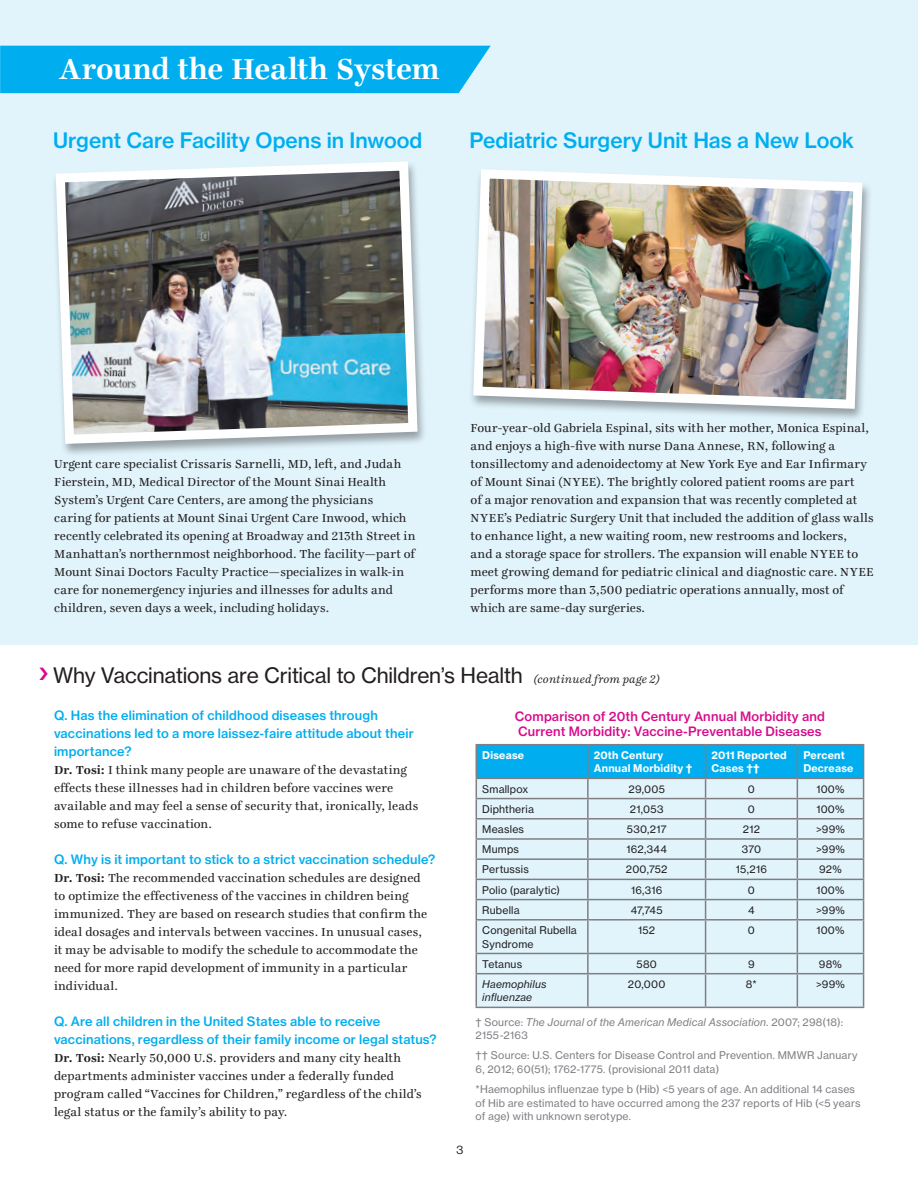
<style>
.page{position:relative;width:918px;height:1188px;background:#fff}
.page>*{position:absolute;margin:0;border:0;box-sizing:border-box;transform-origin:0 0}
.t1{font:700 31.5px "Ingeborg";letter-spacing:-.005em;color:#fff}
.t2{font:21px "N Haas Grotesk TX Std 55 Rg";letter-spacing:-.01em;color:#231f20}
.t3{font:21px "N Haas Grotesk TX Std 65 Md";color:#00aeef}
.t4{font:12.75px/18px "Ingeborg";letter-spacing:.01em;color:#231f20}
.t5{font:12.75px/18px "N Haas Grotesk TX Std 65 Md";letter-spacing:.015em;color:#00aeef}
.t6{font:12.75px/15px "N Haas Grotesk TX Std 65 Md";letter-spacing:.015em;color:#d70c8c}
.t7{font:12px "N Haas Grotesk DS Std 55 Rg";color:#231f20}
.t8{font:10.5px/20.2px "N Haas Grotesk TX Std 55 Rg";letter-spacing:.02em;color:#807e83}
.t9{font:10.5px/13.5px "N Haas Grotesk TX Std 55 Rg";letter-spacing:.02em;color:#231f20}
.t10{font:10.5px/13.5px "N Haas Grotesk TX Std 75 Bd";letter-spacing:.02em;color:#fff}
.t11{font:10.5px "N Haas Grotesk TX Std 56 It";letter-spacing:.015em;color:#807e83}
.t12{font:10.5px/13.5px "N Haas Grotesk TX Std 56 It";letter-spacing:.015em;color:#231f20}
.s1{font-family:"Ingeborg";font-style:italic;font-size:12px}
.s2{font-weight:700}
.s3{font-family:"N Haas Grotesk TX Std 55 Rg"}
</style>
<div class="page">
<div style="left:0;top:0;width:918px;height:645px;background:#e1f4fc"></div>
<div style="left:0;top:46px;width:491px;height:47px;background:#00aeef"></div>
<div style="left:51px;top:160px;width:377px;height:298px;background:#231f20;opacity:.4"></div>
<img style="left:51px;top:160px;width:371px;height:289px">
<div style="left:469px;top:168px;width:404px;height:254px;background:#231f20;opacity:.4"></div>
<img style="left:469px;top:168px;width:398px;height:245px">
<div style="left:477px;top:921px;width:386px;height:86px;background:#e1f4fc"></div>
<hr style="left:476px;top:744px;width:112px;height:1px;background:#807e83">
<hr style="left:588px;top:744px;width:118px;height:1px;background:#807e83">
<hr style="left:706px;top:744px;width:91px;height:1px;background:#807e83">
<hr style="left:797px;top:744px;width:67px;height:1px;background:#807e83">
<svg style="left:476px;top:745px;width:388px;height:174px;background:#b0ddef"></svg>
<hr style="left:476px;top:919px;width:112px;height:2px;background:#807e83">
<hr style="left:476px;top:921px;width:1px;height:32px;background:#807e83">
<hr style="left:588px;top:919px;width:118px;height:2px;background:#807e83">
<hr style="left:587px;top:921px;width:2px;height:32px;background:#807e83">
<hr style="left:706px;top:919px;width:91px;height:2px;background:#807e83">
<hr style="left:705px;top:921px;width:1px;height:32px;background:#807e83">
<hr style="left:797px;top:919px;width:67px;height:2px;background:#807e83">
<hr style="left:797px;top:921px;width:1px;height:32px;background:#807e83">
<hr style="left:863px;top:921px;width:1px;height:32px;background:#807e83">
<hr style="left:476px;top:953px;width:112px;height:1px;background:#807e83">
<svg style="left:476px;top:954px;width:1px;height:19px"></svg>
<hr style="left:588px;top:953px;width:118px;height:1px;background:#807e83">
<svg style="left:587px;top:954px;width:2px;height:19px"></svg>
<hr style="left:706px;top:953px;width:91px;height:1px;background:#807e83">
<svg style="left:705px;top:954px;width:1px;height:19px"></svg>
<hr style="left:797px;top:953px;width:67px;height:1px;background:#807e83">
<svg style="left:797px;top:954px;width:1px;height:19px"></svg>
<svg style="left:863px;top:954px;width:1px;height:19px"></svg>
<hr style="left:476px;top:973px;width:112px;height:1px;background:#807e83">
<hr style="left:476px;top:974px;width:1px;height:33px;background:#807e83">
<hr style="left:588px;top:973px;width:118px;height:1px;background:#807e83">
<hr style="left:587px;top:974px;width:2px;height:33px;background:#807e83">
<hr style="left:706px;top:973px;width:91px;height:1px;background:#807e83">
<hr style="left:705px;top:974px;width:1px;height:33px;background:#807e83">
<hr style="left:797px;top:973px;width:67px;height:1px;background:#807e83">
<hr style="left:797px;top:974px;width:1px;height:33px;background:#807e83">
<hr style="left:863px;top:974px;width:1px;height:33px;background:#807e83">
<hr style="left:476px;top:1007px;width:112px;height:1px;background:#807e83">
<hr style="left:588px;top:1007px;width:118px;height:1px;background:#807e83">
<hr style="left:706px;top:1007px;width:91px;height:1px;background:#807e83">
<hr style="left:797px;top:1007px;width:67px;height:1px;background:#807e83">
<h1 class="t1" style="left:59px;top:50px;width:382px">Around the Health System</h1>
<h2 class="t3" style="left:53px;top:128px;width:371px">Urgent Care Facility Opens in Inwood</h2>
<h2 class="t3" style="left:470px;top:127px;width:386px">Pediatric Surgery Unit Has a New Look</h2>
<p class="t4" style="left:54px;top:455px;width:363px">Urgent care specialist Crissaris Sarnelli, MD, left, and Judah Fierstein, MD, Medical Director of the Mount Sinai Health System’s Urgent Care Centers, are among the physicians<br>caring for patients at Mount Sinai Urgent Care Inwood, which recently celebrated its opening at Broadway and 213th Street in Manhattan’s northernmost neighborhood. The facility—part of Mount Sinai Doctors Faculty Practice—specializes in walk-in care for nonemergency injuries and illnesses for adults and children, seven days a week, including holidays.</p>
<p class="t4" style="left:471px;top:419px;width:405px">Four-year-old Gabriela Espinal, sits with her mother, Monica Espinal, and enjoys a high-five with nurse Dana Annese, RN, following a tonsillectomy and adenoidectomy at New York Eye and Ear Infirmary of Mount Sinai (NYEE). The brightly colored patient rooms are part<br>of a major renovation and expansion that was recently completed at NYEE’s Pediatric Surgery Unit that included the addition of glass walls to enhance light, a new waiting room, new restrooms and lockers,<br>and a storage space for strollers. The expansion will enable NYEE to meet growing demand for pediatric clinical and diagnostic care. NYEE performs more than 3,500 pediatric operations annually, most of which are same-day surgeries.</p>
<h2 class="t2" style="left:53px;top:662px;width:608px">Why Vaccinations are Critical to Children’s Health <span class="s1">(continued from page 2)</span></h2>
<p class="t5" style="left:54px;top:706px;width:361px">Q. Has the elimination of childhood diseases through vaccinations led to a more laissez-faire attitude about their importance?</p>
<p class="t4" style="left:54px;top:761px;width:366px"><span class="s2">Dr. Tosi:</span> I think many people are unaware of the devastating effects these illnesses had in children before vaccines were available and may feel a sense of security that, ironically, leads some to refuse vaccination.</p>
<p class="t5" style="left:54px;top:850px;width:383px">Q. Why is it important to stick to a strict vaccination schedule?</p>
<p class="t4" style="left:54px;top:869px;width:375px"><span class="s2">Dr. Tosi:</span> The recommended vaccination schedules are designed to optimize the effectiveness of the vaccines in children being immunized. They are based on research studies that confirm the ideal dosages and intervals between vaccines. In unusual cases, it may be advisable to modify the schedule to accommodate the need for more rapid development of immunity in a particular individual.</p>
<p class="t5" style="left:54px;top:1012px;width:384px">Q. Are all children in the United States able to receive vaccinations, regardless of their family income or legal status?</p>
<p class="t4" style="left:54px;top:1049px;width:369px"><span class="s2">Dr. Tosi:</span> Nearly 50,000 U.S. providers and many city health departments administer vaccines under a federally funded program called “Vaccines for Children,” regardless of the child’s legal status or the family’s ability to pay.</p>
<p class="t6" style="left:515px;top:708px;width:312px">Comparison of 20th Century Annual Morbidity and<br>Current Morbidity: Vaccine-Preventable Diseases</p>
<p class="t10" style="left:482px;top:748px;width:43px">Disease</p>
<p class="t10" style="left:594px;top:748px;width:100px">20th Century<br>Annual Morbidity †</p>
<p class="t10" style="left:712px;top:748px;width:77px">2011 Reported<br>Cases ††</p>
<p class="t10" style="left:803px;top:748px;width:52px">Percent<br>Decrease</p>
<p class="t9" style="left:482px;top:782px;width:48px">Smallpox</p>
<p class="t9" style="left:629px;top:782px;width:38px">29,005</p>
<p class="t9" style="left:748px;top:782px;width:9px">0</p>
<p class="t9" style="left:816px;top:782px;width:30px">100%</p>
<p class="t9" style="left:482px;top:802px;width:53px">Diphtheria</p>
<p class="t9" style="left:630px;top:802px;width:35px">21,053</p>
<p class="t9" style="left:748px;top:802px;width:9px">0</p>
<p class="t9" style="left:816px;top:802px;width:30px">100%</p>
<p class="t9" style="left:482px;top:822px;width:43px">Measles</p>
<p class="t9" style="left:627px;top:822px;width:41px">530,217</p>
<p class="t9" style="left:743px;top:822px;width:19px">212</p>
<p class="t9" style="left:816px;top:822px;width:30px">&gt;99%</p>
<p class="t9" style="left:482px;top:843px;width:38px">Mumps</p>
<p class="t9" style="left:627px;top:843px;width:42px">162,344</p>
<p class="t9" style="left:742px;top:843px;width:21px">370</p>
<p class="t9" style="left:816px;top:843px;width:30px">&gt;99%</p>
<p class="t9" style="left:482px;top:863px;width:48px">Pertussis</p>
<p class="t9" style="left:626px;top:863px;width:43px">200,752</p>
<p class="t9" style="left:736px;top:863px;width:33px">15,216</p>
<p class="t9" style="left:819px;top:863px;width:24px">92%</p>
<p class="t9" style="left:482px;top:883px;width:79px">Polio (paralytic)</p>
<p class="t9" style="left:631px;top:883px;width:33px">16,316</p>
<p class="t9" style="left:748px;top:883px;width:9px">0</p>
<p class="t9" style="left:816px;top:883px;width:30px">100%</p>
<p class="t9" style="left:482px;top:903px;width:39px">Rubella</p>
<p class="t9" style="left:631px;top:903px;width:34px">47,745</p>
<p class="t9" style="left:748px;top:903px;width:8px">4</p>
<p class="t9" style="left:816px;top:903px;width:30px">&gt;99%</p>
<p class="t9" style="left:482px;top:923px;width:96px">Congenital Rubella<br>Syndrome</p>
<p class="t9" style="left:638px;top:923px;width:18px">152</p>
<p class="t9" style="left:748px;top:923px;width:9px">0</p>
<p class="t9" style="left:816px;top:923px;width:30px">100%</p>
<p class="t9" style="left:482px;top:957px;width:41px">Tetanus</p>
<p class="t9" style="left:637px;top:957px;width:22px">580</p>
<p class="t9" style="left:748px;top:957px;width:8px">9</p>
<p class="t9" style="left:819px;top:957px;width:24px">98%</p>
<p class="t12" style="left:482px;top:977px;width:66px">Haemophilus influenzae</p>
<p class="t9" style="left:628px;top:977px;width:39px">20,000</p>
<p class="t9" style="left:746px;top:977px;width:12px">8*</p>
<p class="t9" style="left:816px;top:977px;width:30px">&gt;99%</p>
<p class="t11" style="left:476px;top:1015px;width:369px"><span class="s3">† Source:</span> The Journal of the American Medical Association<span class="s3">. 2007; 298(18):</span></p>
<p class="t8" style="left:476px;top:1025px;width:383px">2155-2163<br>†† Source: U.S. Centers for Disease Control and Prevention. MMWR January</p>
<p class="t8" style="left:476px;top:1059px;width:381px">6, 2012; 60(51); 1762-1775. (provisional 2011 data)<br>*Haemophilus influenzae type b (Hib) &lt;5 years of age. An additional 14 cases</p>
<p class="t8" style="left:476px;top:1096px;width:387px;line-height:13.5px">of Hib are estimated to have occurred among the 237 reports of Hib (&lt;5 years of age) with unknown serotype.</p>
<p class="t7" style="left:457px;top:1143px;width:8px">3</p>
</div>
